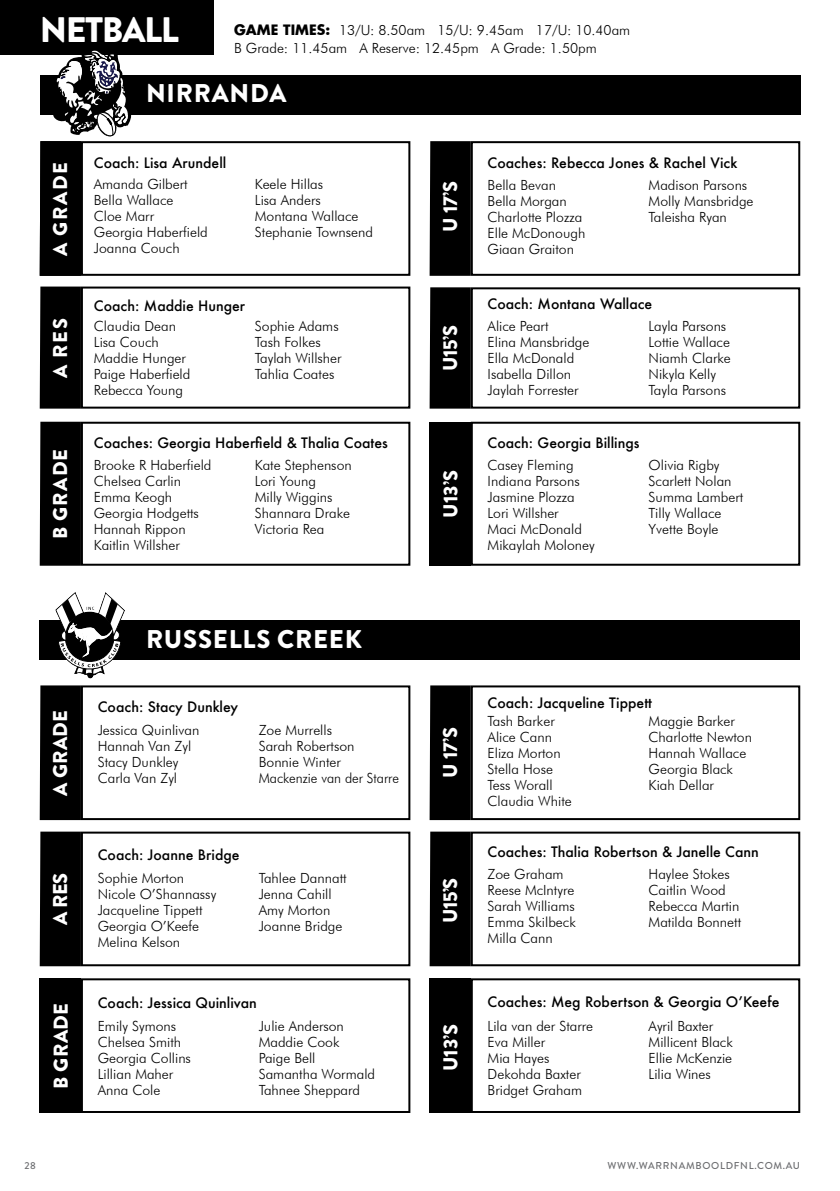
<style>
.page{position:relative;width:840px;height:1191px;background:#fff}
.page>*{position:absolute;margin:0;border:0;box-sizing:border-box;transform-origin:0 0}
.t1{font:900 35.4px "Brandon Grotesque";letter-spacing:-.04em;color:#fff}
.t2{font:900 25.6px "Brandon Grotesque";letter-spacing:.03em;color:#fff}
.t3{font:900 20px "Brandon Grotesque";letter-spacing:.01em;color:#fff}
.t4{font:300 14px/16px "Futura BT";color:#000}
.t5{font:500 14px "Futura";color:#000}
.t6{font:500 10px "Brandon Grotesque";letter-spacing:.07em;color:#6d6e71}
.t7{font:700 4.8px "Myriad";color:#000}
.s1{font-family:"Futura";font-weight:700}
</style>
<div class="page">
<div style="left:0;top:0;width:213px;height:55px;background:#000"></div>
<div style="left:40px;top:76px;width:759px;height:39px;background:#000"></div>
<div style="left:429px;top:141px;width:41px;height:135px;background:#000"></div>
<div style="left:429px;top:287px;width:41px;height:121px;background:#000"></div>
<div style="left:40px;top:422px;width:41px;height:144px;background:#000"></div>
<div style="left:81px;top:422px;width:329px;height:144px;border:2px solid #000"></div>
<div style="left:470px;top:141px;width:329px;height:135px;border:2px solid #000"></div>
<div style="left:470px;top:287px;width:329px;height:121px;border:2px solid #000"></div>
<div style="left:429px;top:422px;width:41px;height:144px;background:#000"></div>
<div style="left:470px;top:422px;width:329px;height:144px;border:2px solid #000"></div>
<svg style="left:40px;top:50px;width:92px;height:226px"></svg>
<div style="left:40px;top:286px;width:41px;height:122px;background:#000"></div>
<div style="left:82px;top:142px;width:327px;height:133px;background:#fff"></div>
<div style="left:81px;top:141px;width:329px;height:135px;border:2px solid #000"></div>
<div style="left:81px;top:286px;width:329px;height:122px;border:2px solid #000"></div>
<div style="left:40px;top:978px;width:41px;height:135px;background:#000"></div>
<div style="left:40px;top:620px;width:759px;height:39px;background:#000"></div>
<div style="left:429px;top:685px;width:41px;height:135px;background:#000"></div>
<div style="left:40px;top:685px;width:41px;height:135px;background:#000"></div>
<div style="left:429px;top:831px;width:41px;height:135px;background:#000"></div>
<div style="left:40px;top:831px;width:41px;height:135px;background:#000"></div>
<div style="left:470px;top:685px;width:329px;height:135px;border:2px solid #000"></div>
<div style="left:81px;top:685px;width:329px;height:135px;border:2px solid #000"></div>
<div style="left:81px;top:831px;width:329px;height:135px;border:2px solid #000"></div>
<div style="left:81px;top:978px;width:329px;height:135px;border:2px solid #000"></div>
<div style="left:470px;top:831px;width:329px;height:135px;border:2px solid #000"></div>
<div style="left:429px;top:978px;width:41px;height:135px;background:#000"></div>
<div style="left:470px;top:978px;width:329px;height:135px;border:2px solid #000"></div>
<svg style="left:54px;top:592px;width:73px;height:86px"></svg>
<h1 class="t1" style="left:40px;top:5px;width:140px">NETBALL</h1>
<p class="t4" style="left:234px;top:21px;width:397px;line-height:18px"><span class="s1">GAME TIMES:</span> 13/U: 8.50am 15/U: 9.45am 17/U: 10.40am<br>B Grade: 11.45am A Reserve: 12.45pm A Grade: 1.50pm</p>
<h2 class="t2" style="left:146px;top:75px;width:142px">NIRRANDA</h2>
<h3 class="t3" style="left:46px;top:256px;width:95px;rotate:-90deg">A GRADE</h3>
<h3 class="t3" style="left:46px;top:378px;width:61px;rotate:-90deg">A RES</h3>
<h3 class="t3" style="left:46px;top:539px;width:92px;rotate:-90deg">B GRADE</h3>
<p class="t5" style="left:94px;top:153px;width:134px">Coach: Lisa Arundell</p>
<p class="t4" style="left:94px;top:175px;width:115px">Amanda Gilbert<br>Bella Wallace<br>Cloe Marr<br>Georgia Haberfield<br>Joanna Couch</p>
<p class="t4" style="left:255px;top:175px;width:120px">Keele Hillas<br>Lisa Anders<br>Montana Wallace<br>Stephanie Townsend</p>
<p class="t5" style="left:94px;top:296px;width:153px">Coach: Maddie Hunger</p>
<p class="t4" style="left:94px;top:317px;width:98px">Claudia Dean<br>Lisa Couch<br>Maddie Hunger<br>Paige Haberfield<br>Rebecca Young</p>
<p class="t4" style="left:255px;top:317px;width:88px">Sophie Adams<br>Tash Folkes<br>Taylah Willsher<br>Tahlia Coates</p>
<h3 class="t3" style="left:436px;top:232px;width:52px;rotate:-90deg">U 17’S</h3>
<h3 class="t3" style="left:436px;top:371px;width:47px;rotate:-90deg">U15’S</h3>
<p class="t5" style="left:487px;top:153px;width:251px">Coaches: Rebecca Jones &amp; Rachel Vick</p>
<p class="t4" style="left:487px;top:177px;width:99px">Bella Bevan<br>Bella Morgan<br>Charlotte Plozza<br>Elle McDonough<br>Giaan Graiton</p>
<p class="t4" style="left:648px;top:177px;width:106px">Madison Parsons<br>Molly Mansbridge<br>Taleisha Ryan</p>
<p class="t5" style="left:487px;top:294px;width:166px">Coach: Montana Wallace</p>
<p class="t4" style="left:487px;top:318px;width:103px">Alice Peart<br>Elina Mansbridge<br>Ella McDonald<br>Isabella Dillon<br>Jaylah Forrester</p>
<p class="t4" style="left:648px;top:318px;width:84px">Layla Parsons<br>Lottie Wallace<br>Niamh Clarke<br>Nikyla Kelly<br>Tayla Parsons</p>
<p class="t5" style="left:94px;top:433px;width:295px">Coaches: Georgia Haberfield &amp; Thalia Coates</p>
<p class="t5" style="left:487px;top:433px;width:153px">Coach: Georgia Billings</p>
<p class="t4" style="left:94px;top:456px;width:119px">Brooke R Haberfield<br>Chelsea Carlin<br>Emma Keogh<br>Georgia Hodgetts<br>Hannah Rippon<br>Kaitlin Willsher</p>
<p class="t4" style="left:255px;top:456px;width:98px">Kate Stephenson<br>Lori Young<br>Milly Wiggins<br>Shannara Drake<br>Victoria Rea</p>
<h3 class="t3" style="left:436px;top:518px;width:49px;rotate:-90deg">U13’S</h3>
<p class="t4" style="left:487px;top:456px;width:109px">Casey Fleming<br>Indiana Parsons<br>Jasmine Plozza<br>Lori Willsher<br>Maci McDonald<br>Mikaylah Moloney</p>
<p class="t4" style="left:648px;top:456px;width:96px">Olivia Rigby<br>Scarlett Nolan<br>Summa Lambert<br>Tilly Wallace<br>Yvette Boyle</p>
<p class="t7" style="left:86px;top:606px;width:10px">INC</p>
<h2 class="t2" style="left:146px;top:621px;width:217px">RUSSELLS CREEK</h2>
<h3 class="t3" style="left:46px;top:795px;width:87px;rotate:-90deg">A GRADE</h3>
<p class="t5" style="left:98px;top:697px;width:142px">Coach: Stacy Dunkley</p>
<p class="t5" style="left:487px;top:693px;width:166px">Coach: Jacqueline Tippett</p>
<p class="t4" style="left:487px;top:713px;width:86px">Tash Barker<br>Alice Cann<br>Eliza Morton<br>Stella Hose<br>Tess Worall<br>Claudia White</p>
<p class="t4" style="left:648px;top:713px;width:105px">Maggie Barker<br>Charlotte Newton<br>Hannah Wallace<br>Georgia Black<br>Kiah Dellar</p>
<p class="t4" style="left:98px;top:722px;width:103px">Jessica Quinlivan<br>Hannah Van Zyl<br>Stacy Dunkley<br>Carla Van Zyl</p>
<p class="t4" style="left:258px;top:722px;width:142px">Zoe Murrells<br>Sarah Robertson<br>Bonnie Winter<br>Mackenzie van der Starre</p>
<h3 class="t3" style="left:436px;top:778px;width:52px;rotate:-90deg">U 17’S</h3>
<p class="t5" style="left:98px;top:845px;width:143px">Coach: Joanne Bridge</p>
<p class="t5" style="left:487px;top:842px;width:272px">Coaches: Thalia Robertson &amp; Janelle Cann</p>
<p class="t4" style="left:98px;top:869px;width:120px">Sophie Morton<br>Nicole O’Shannassy<br>Jacqueline Tippett<br>Georgia O’Keefe<br>Melina Kelson</p>
<p class="t4" style="left:258px;top:869px;width:89px">Tahlee Dannatt<br>Jenna Cahill<br>Amy Morton<br>Joanne Bridge</p>
<h3 class="t3" style="left:46px;top:925px;width:54px;rotate:-90deg">A RES</h3>
<h3 class="t3" style="left:436px;top:923px;width:47px;rotate:-90deg">U15’S</h3>
<h3 class="t3" style="left:47px;top:1088px;width:87px;rotate:-90deg">B GRADE</h3>
<p class="t5" style="left:98px;top:993px;width:160px">Coach: Jessica Quinlivan</p>
<p class="t4" style="left:98px;top:1017px;width:95px">Emily Symons<br>Chelsea Smith<br>Georgia Collins<br>Lillian Maher<br>Anna Cole</p>
<p class="t4" style="left:258px;top:1017px;width:118px">Julie Anderson<br>Maddie Cook<br>Paige Bell<br>Samantha Wormald<br>Tahnee Sheppard</p>
<h3 class="t3" style="left:436px;top:1071px;width:49px;rotate:-90deg">U13’S</h3>
<p class="t4" style="left:487px;top:866px;width:90px">Zoe Graham<br>Reese McIntyre<br>Sarah Williams<br>Emma Skilbeck<br>Milla Cann</p>
<p class="t4" style="left:648px;top:866px;width:94px">Haylee Stokes<br>Caitlin Wood<br>Rebecca Martin<br>Matilda Bonnett</p>
<p class="t5" style="left:487px;top:992px;width:293px">Coaches: Meg Robertson &amp; Georgia O’Keefe</p>
<p class="t4" style="left:487px;top:1017px;width:107px">Lila van der Starre<br>Eva Miller<br>Mia Hayes<br>Dekohda Baxter<br>Bridget Graham</p>
<p class="t4" style="left:648px;top:1017px;width:86px">Ayril Baxter<br>Millicent Black<br>Ellie McKenzie<br>Lilia Wines</p>
<p class="t6" style="left:24px;top:1159px;width:13px">28</p>
<p class="t6" style="left:607px;top:1159px;width:194px">WWW.WARRNAMBOOLDFNL.COM.AU</p>
</div>
